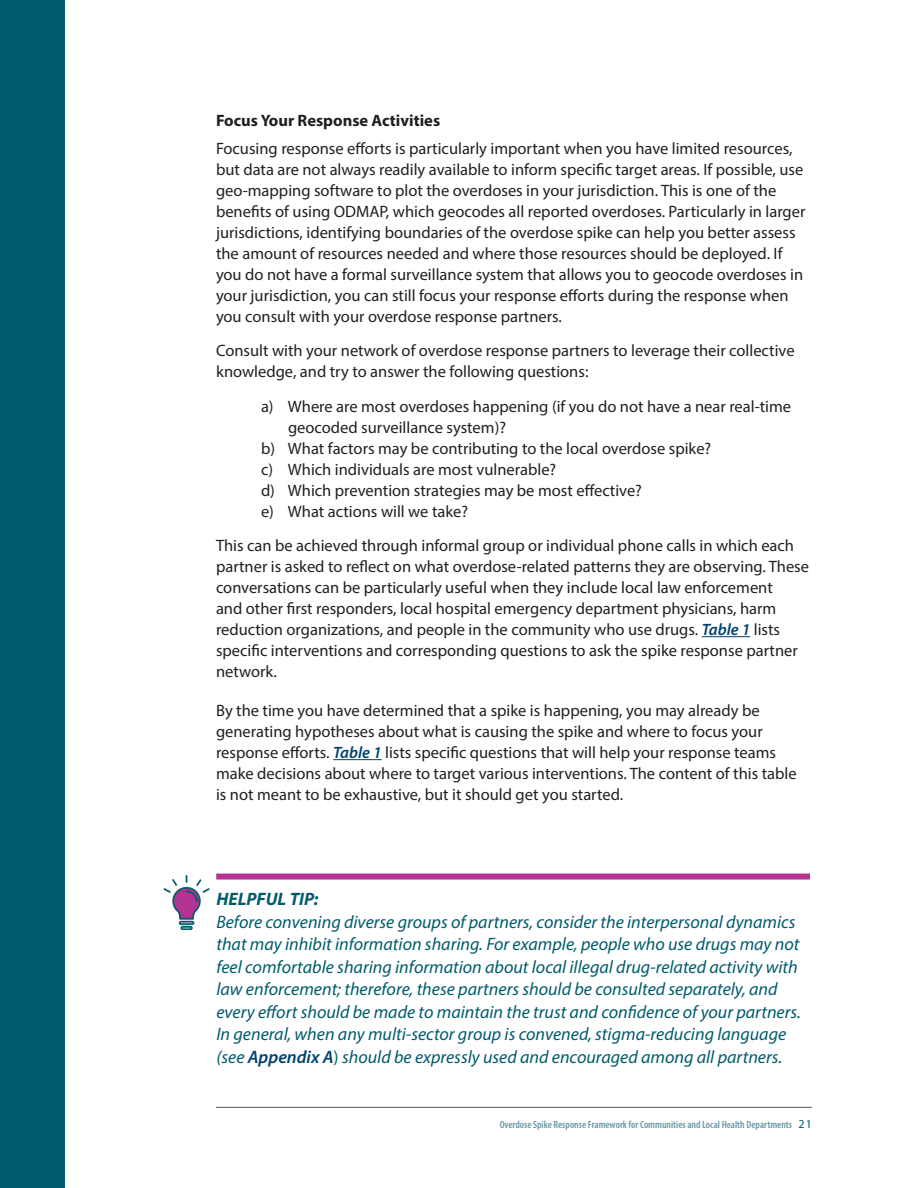
<style>
.page{position:relative;width:918px;height:1188px;background:#fff}
.page>*{position:absolute;margin:0;border:0;box-sizing:border-box;transform-origin:0 0}
.sidebar_bullets{font:italic 18px/22.5px "Myriad Pro";color:#005c6d}
.sidebar_bullets-2{font:16.5px/21px "Myriad Pro";color:#231f20}
.sidebar_bullets-3{font:700 16.5px "Myriad Pro";color:#231f20}
.t1{font:600 condensed 10.5px "Myriad Pro";color:#6798a7}
.s1{font-weight:600;font-style:italic;color:#004270}
.s2{font-weight:700}
.s3{font-weight:600;color:#004270}
.s4{font-style:normal}
.s5{font-weight:400;font-stretch:normal;font-size:12px;color:#005c6d}
</style>
<div class="page">
<div style="left:0;top:0;width:65px;height:1188px;background:#005c6d"></div>
<hr style="left:216px;top:1107px;width:596px;height:1px;background:#57585a">
<img style="left:163px;top:876px;width:47px;height:54px">
<hr style="left:333px;top:759px;width:49px;height:1px;background:#004270">
<hr style="left:702px;top:636px;width:48px;height:1px;background:#004270">
<div style="left:216px;top:874px;width:594px;height:6px;background:#b43393"></div>
<p class="sidebar_bullets-3" style="left:216px;top:109px;width:226px">Focus Your Response Activities</p>
<p class="sidebar_bullets-2" style="left:216px;top:137px;width:591px">Focusing response efforts is particularly important when you have limited resources, but data are not always readily available to inform specific target areas. If possible, use geo-mapping software to plot the overdoses in your jurisdiction. This is one of the benefits of using ODMAP, which geocodes all reported overdoses. Particularly in larger jurisdictions, identifying boundaries of the overdose spike can help you better assess the amount of resources needed and where those resources should be deployed. If you do not have a formal surveillance system that allows you to geocode overdoses in your jurisdiction, you can still focus your response efforts during the response when you consult with your overdose response partners.</p>
<p class="sidebar_bullets-2" style="left:216px;top:340px;width:580px">Consult with your network of overdose response partners to leverage their collective knowledge, and try to answer the following questions:</p>
<p class="sidebar_bullets-2" style="left:288px;top:395px;width:505px;text-indent:-27px">a) Where are most overdoses happening (if you do not have a near real-time geocoded surveillance system)?</p>
<p class="sidebar_bullets-2" style="left:261px;top:437px;width:452px">b) What factors may be contributing to the local overdose spike?</p>
<p class="sidebar_bullets-2" style="left:261px;top:458px;width:297px">c) Which individuals are most vulnerable?</p>
<p class="sidebar_bullets-2" style="left:261px;top:479px;width:383px">d) Which prevention strategies may be most effective?</p>
<p class="sidebar_bullets-2" style="left:261px;top:500px;width:209px">e) What actions will we take?</p>
<p class="sidebar_bullets-2" style="left:216px;top:535px;width:595px">This can be achieved through informal group or individual phone calls in which each partner is asked to reflect on what overdose-related patterns they are observing. These conversations can be particularly useful when they include local law enforcement<br>and other first responders, local hospital emergency department physicians, harm reduction organizations, and people in the community who use drugs. <span class="s1">Table 1</span> lists specific interventions and corresponding questions to ask the spike response partner network.</p>
<p class="sidebar_bullets-2" style="left:216px;top:700px;width:582px">By the time you have determined that a spike is happening, you may already be generating hypotheses about what is causing the spike and where to focus your response efforts. <span class="s1">Table 1</span> lists specific questions that will help your response teams make decisions about where to target various interventions. The content of this table is not meant to be exhaustive, but it should get you started.</p>
<p class="sidebar_bullets" style="left:216px;top:888px;width:586px"><span class="s2">HELPFUL TIP:<br></span>Before convening diverse groups of partners, consider the interpersonal dynamics that may inhibit information sharing. For example, people who use drugs may not feel comfortable sharing information about local illegal drug-related activity with law enforcement; therefore, these partners should be consulted separately, and every effort should be made to maintain the trust and confidence of your partners.<br>In general, when any multi-sector group is convened, stigma-reducing language (see <span class="s3">Appendix A</span><span class="s4">)</span> should be expressly used and encouraged among all partners.</p>
<p class="t1" style="left:500px;top:1118px;width:314px">Overdose Spike Response Framework for Communities and Local Health Departments <span class="s5">21</span></p>
</div>
